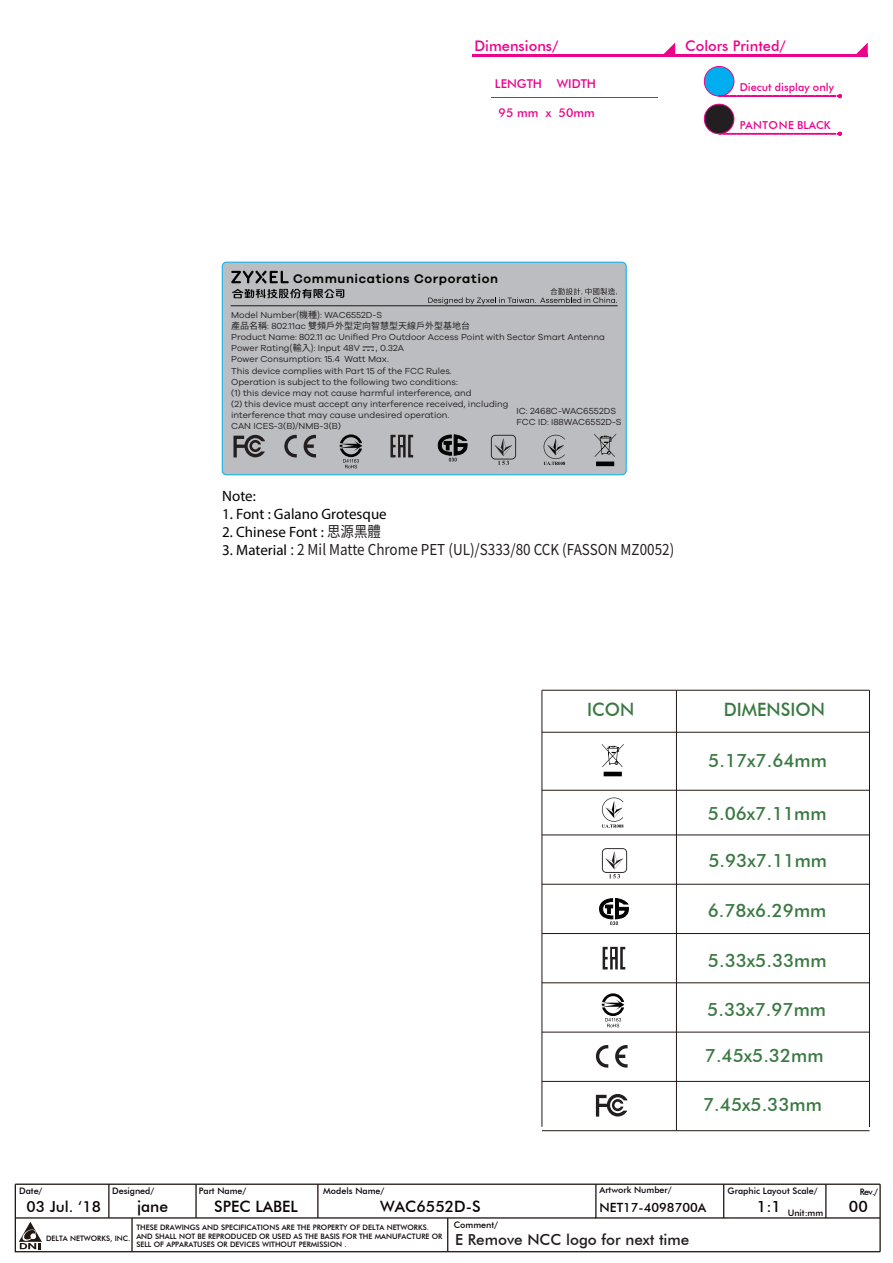
<style>
.page{position:relative;width:893px;height:1263px;background:#fff}
.page>*{position:absolute;margin:0;border:0;box-sizing:border-box;transform-origin:0 0}
.t1{font:500 18.45px "Futura BT";color:#3a7942}
.t2{font:500 18.45px "Futura BT";color:#3a7942;scale:.96 1}
.t3{font:500 15.6px "Futura BT";color:#0b0406}
.t4{font:500 15.3px "Futura BT";color:#0b0406}
.t5{font:500 15.15px "Futura BT";color:#231f20}
.t6{font:15px "Source Han Sans TC";color:#231f20;scale:.9 1}
.t7{font:15px "Myriad Pro";color:#050303}
.t8{font:500 14.55px "Futura BT";color:#ed028c}
.t9{font:600 12.9px "Galano Grotesque";letter-spacing:.05em;color:#030303}
.t10{font:500 12.75px "Futura BT";color:#0b0406}
.t11{font:500 12.15px "Futura BT";color:#ed028c}
.t12{font:500 10.95px "Futura BT";color:#ed028c}
.t13{font:500 10.95px "Futura BT";letter-spacing:.02em;color:#ed028c}
.t14{font:9px/11.1px "Galano Grotesque";color:#231f20}
.t15{font:500 9px "Futura BT";color:#0b0406}
.t16{font:9px "Source Han Sans TC";color:#231f20}
.t17{font:500 7.5px/9px "Futura BT";color:#0b0406}
.s1{font-family:"Source Han Sans TC"}
.s2{font-family:"Galano Grotesque"}
.s3{font-family:"Source Han Sans TC";color:#231f20}
.s4{font-family:"Myriad Pro";color:#050303}
</style>
<div class="page">
<div style="left:704px;top:66px;width:30px;height:30px;background:#00aeef;border-radius:50%"></div>
<div style="left:704px;top:66px;width:30px;height:31px;border:1px solid #ed028c;border-radius:50%"></div>
<div style="left:704px;top:104px;width:30px;height:30px;background:#231f20;border-radius:50%"></div>
<div style="left:704px;top:104px;width:30px;height:30px;border:1px solid #ed028c;border-radius:50%"></div>
<svg style="left:718px;top:93px;width:124px;height:6px"></svg>
<svg style="left:718px;top:131px;width:125px;height:5px"></svg>
<svg style="left:856px;top:43px;width:12px;height:12px"></svg>
<svg style="left:664px;top:43px;width:11px;height:11px"></svg>
<hr style="left:491px;top:97px;width:167px;height:1px;background:#ed028c">
<hr style="left:472px;top:54px;width:395px;height:3px;background:#ed028c">
<svg style="left:14px;top:1183px;width:867px;height:70px"></svg>
<hr style="left:15px;top:1183px;width:865px;height:2px;background:#211814">
<hr style="left:879px;top:1184px;width:2px;height:68px;background:#211814">
<svg style="left:19px;top:1222px;width:23px;height:27px"></svg>
<hr style="left:108px;top:1184px;width:2px;height:34px;background:#211814">
<hr style="left:317px;top:1184px;width:2px;height:34px;background:#211814">
<hr style="left:542px;top:690px;width:1px;height:437px;background:#211814">
<hr style="left:869px;top:690px;width:1px;height:437px;background:#211814">
<hr style="left:542px;top:690px;width:327px;height:1px;background:#211814">
<hr style="left:542px;top:732px;width:327px;height:1px;background:#211814">
<hr style="left:542px;top:835px;width:327px;height:1px;background:#211814">
<hr style="left:542px;top:884px;width:327px;height:1px;background:#211814">
<hr style="left:542px;top:933px;width:327px;height:1px;background:#211814">
<hr style="left:542px;top:982px;width:327px;height:1px;background:#211814">
<hr style="left:542px;top:1032px;width:327px;height:1px;background:#211814">
<hr style="left:542px;top:1081px;width:327px;height:1px;background:#211814">
<hr style="left:542px;top:1130px;width:327px;height:1px;background:#211814">
<hr style="left:542px;top:790px;width:327px;height:1px;background:#211814">
<hr style="left:676px;top:690px;width:1px;height:441px;background:#211814">
<div style="left:222px;top:262px;width:404px;height:213px;background:#bcbdc0;border-radius:4px"></div>
<div style="left:222px;top:262px;width:405px;height:213px;border:1px solid #00aeef;border-radius:4px"></div>
<svg style="left:363px;top:347px;width:11px;height:4px"></svg>
<svg style="left:594px;top:434px;width:22px;height:32px"></svg>
<svg style="left:284px;top:435px;width:13px;height:22px"></svg>
<svg style="left:304px;top:435px;width:12px;height:22px"></svg>
<svg style="left:390px;top:435px;width:23px;height:22px"></svg>
<svg style="left:233px;top:435px;width:32px;height:22px"></svg>
<svg style="left:340px;top:434px;width:22px;height:34px"></svg>
<svg style="left:438px;top:434px;width:29px;height:27px"></svg>
<svg style="left:491px;top:435px;width:25px;height:30px"></svg>
<svg style="left:544px;top:435px;width:21px;height:30px"></svg>
<svg style="left:602px;top:744px;width:22px;height:32px"></svg>
<svg style="left:596px;top:1045px;width:12px;height:22px"></svg>
<svg style="left:615px;top:1045px;width:13px;height:22px"></svg>
<svg style="left:603px;top:947px;width:22px;height:22px"></svg>
<svg style="left:596px;top:1094px;width:32px;height:22px"></svg>
<svg style="left:602px;top:993px;width:22px;height:34px"></svg>
<svg style="left:599px;top:898px;width:30px;height:27px"></svg>
<svg style="left:602px;top:848px;width:25px;height:30px"></svg>
<svg style="left:602px;top:797px;width:21px;height:31px"></svg>
<svg style="left:231px;top:270px;width:58px;height:13px"></svg>
<svg style="left:232px;top:289px;width:112px;height:9px"></svg>
<hr style="left:231px;top:305px;width:387px;height:1px;background:#201814">
<svg style="left:428px;top:288px;width:189px;height:16px"></svg>
<h3 class="t8" style="left:474px;top:37px;width:86px">Dimensions/</h3>
<h3 class="t8" style="left:685px;top:37px;width:102px">Colors Printed/</h3>
<h3 class="t11" style="left:495px;top:76px;width:103px">LENGTH WIDTH</h3>
<h3 class="t11" style="left:499px;top:106px;width:98px">95 mm x 50mm</h3>
<p class="t12" style="left:740px;top:81px;width:96px">Diecut display only</p>
<h3 class="t9" style="left:293px;top:271px;width:206px">Communications Corporation</h3>
<p class="t14" style="left:231px;top:309px;width:152px">Model Number<span class="s1">(機種)</span>: WAC6552D-S</p>
<p class="t16" style="left:231px;top:321px;width:240px">產品名稱<span class="s2">: 802.11ac</span> 雙頻戶外型定向智慧型天線戶外型基地台</p>
<p class="t14" style="left:231px;top:331px;width:375px">Product Name: 802.11 ac Unified Pro Outdoor Access Point with Sector Smart Antenna<br>Power Rating<span class="s1">(輸入)</span>: Input 48V</p>
<p class="t14" style="left:231px;top:342px;width:279px;text-indent:145px">, 0.32A<br>Power Consumption: 15.4 Watt Max.<br>This device complies with Part 15 of the FCC Rules.<br>Operation is subject to the following two conditions:<br>(1) this device may not cause harmful interference, and<br>(2) this device must accept any interference received, including interference that may cause undesired operation.<br>CAN ICES-3(B)/NMB-3(B)</p>
<p class="t14" style="left:517px;top:405px;width:107px">IC: 2468C-WAC6552DS<br>FCC ID: I88WAC6552D-S</p>
<h3 class="t7" style="left:222px;top:486px;width:35px">Note:</h3>
<h3 class="t7" style="left:222px;top:504px;width:166px">1. Font : Galano Grotesque</h3>
<h3 class="t7" style="left:222px;top:522px;width:160px">2. Chinese Font : <span class="s3">思源黑體</span></h3>
<h3 class="t6" style="left:222px;top:541px;width:504px"><span class="s4">3. Material</span> : 2 Mil Matte Chrome PET (UL)/S333/80 CCK (FASSON MZ0052)</h3>
<p class="t13" style="left:740px;top:119px;width:92px">PANTONE BLACK</p>
<h1 class="t2" style="left:587px;top:699px;width:51px">ICON</h1>
<h1 class="t2" style="left:724px;top:699px;width:107px">DIMENSION</h1>
<h1 class="t1" style="left:708px;top:749px;width:120px">5.17x7.64mm</h1>
<h1 class="t1" style="left:708px;top:802px;width:120px">5.06x7.11mm</h1>
<h1 class="t1" style="left:708px;top:849px;width:120px">5.93x7.11mm</h1>
<h1 class="t1" style="left:708px;top:899px;width:120px">6.78x6.29mm</h1>
<h1 class="t1" style="left:708px;top:949px;width:120px">5.33x5.33mm</h1>
<h1 class="t1" style="left:707px;top:998px;width:120px">5.33x7.97mm</h1>
<h1 class="t1" style="left:705px;top:1044px;width:120px">7.45x5.32mm</h1>
<h1 class="t1" style="left:703px;top:1094px;width:120px">7.45x5.33mm</h1>
<p class="t15" style="left:199px;top:1185px;width:49px">Part Name/</p>
<p class="t15" style="left:323px;top:1185px;width:63px">Models Name/</p>
<p class="t15" style="left:599px;top:1184px;width:74px">Artwork Number/</p>
<p class="t15" style="left:860px;top:1186px;width:20px">Rev./</p>
<h2 class="t3" style="left:214px;top:1197px;width:85px">SPEC LABEL</h2>
<p class="t15" style="left:788px;top:1207px;width:37px">Unit:mm</p>
<p class="t15" style="left:19px;top:1185px;width:25px">Date/</p>
<p class="t15" style="left:112px;top:1185px;width:44px">Designed/</p>
<h2 class="t3" style="left:137px;top:1197px;width:33px">jane</h2>
<h2 class="t3" style="left:380px;top:1197px;width:102px">WAC6552D-S</h2>
<h3 class="t10" style="left:600px;top:1200px;width:108px">NET17-4098700A</h3>
<p class="t17" style="left:46px;top:1234px;width:86px">DELTA NETWORKS, INC.</p>
<p class="t17" style="left:136px;top:1222px;width:308px">THESE DRAWINGS AND SPECIFICATIONS ARE THE PROPERTY OF DELTA NETWORKS.<br>AND SHALL NOT BE REPRODUCED OR USED AS THE BASIS FOR THE MANUFACTURE OR<br>SELL OF APPARATUSES OR DEVICES WITHOUT PERMISSION .</p>
<p class="t15" style="left:728px;top:1186px;width:92px">Graphic Layout Scale/</p>
<h2 class="t3" style="left:757px;top:1197px;width:26px">1:1</h2>
<h3 class="t4" style="left:27px;top:1198px;width:76px">03 Jul. ‘18</h3>
<h2 class="t3" style="left:849px;top:1197px;width:20px">00</h2>
<p class="t15" style="left:454px;top:1219px;width:46px">Comment/</p>
<h3 class="t5" style="left:455px;top:1230px;width:236px">E Remove NCC logo for next time</h3>
</div>
